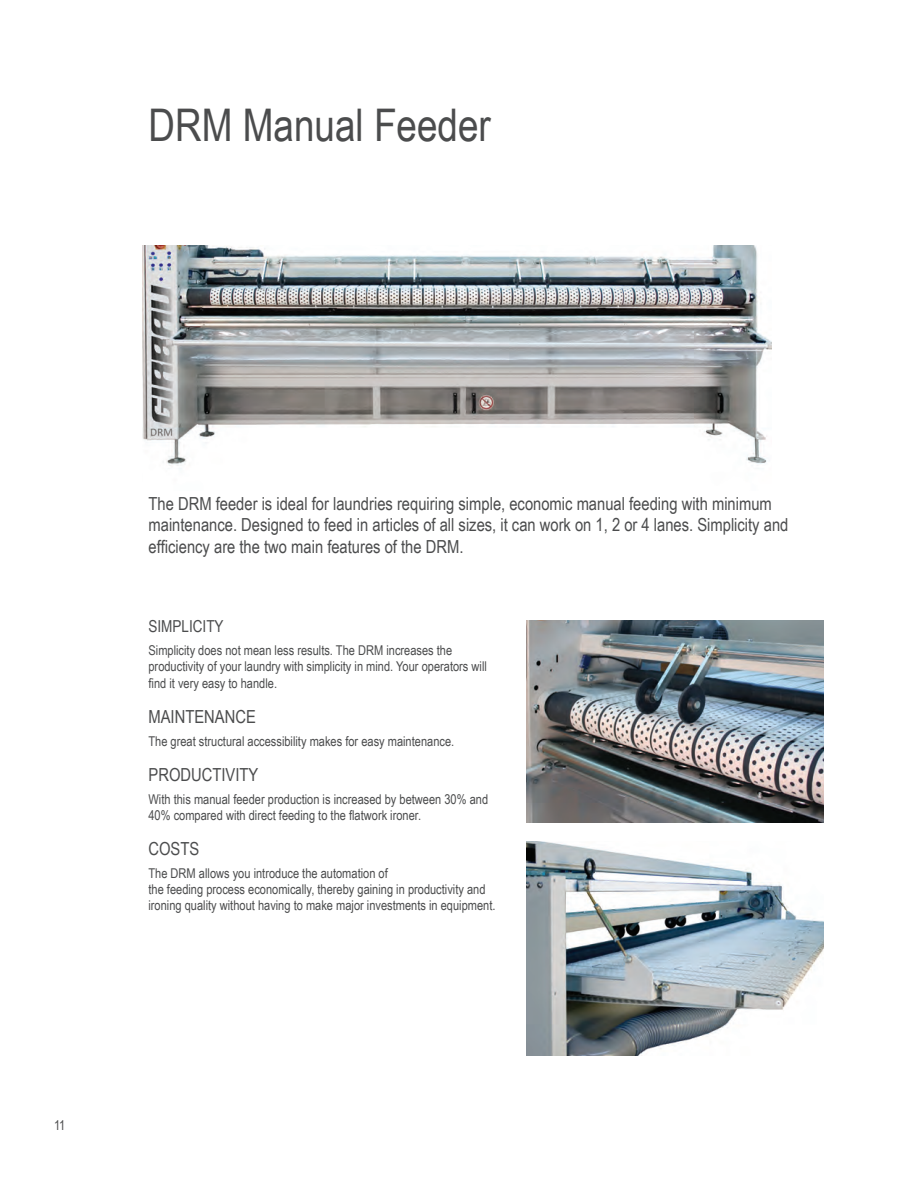
<style>
.page{position:relative;width:918px;height:1188px;background:#fff}
.page>*{position:absolute;margin:0;border:0;box-sizing:border-box;transform-origin:0 0}
.t1{font:45px "Arial Narrow";color:#4b4c4d}
.t2{font:18px/21.6px "Arial Narrow";color:#4b4c4d}
.t3{font:16.5px "Arial Narrow";color:#4b4c4d}
.t4{font:13.5px/16.2px "Arial Narrow";color:#4b4c4d}
</style>
<div class="page">
<img style="left:526px;top:620px;width:298px;height:203px">
<img style="left:526px;top:842px;width:298px;height:213px">
<img style="left:142px;top:245px;width:629px;height:224px">
<h1 class="t1" style="left:148px;top:99px;width:344px">DRM Manual Feeder</h1>
<p class="t4" style="left:54px;top:1117px;width:13px">11</p>
<p class="t2" style="left:148px;top:492px;width:641px">The DRM feeder is ideal for laundries requiring simple, economic manual feeding with minimum maintenance. Designed to feed in articles of all sizes, it can work on 1, 2 or 4 lanes. Simplicity and efficiency are the two main features of the DRM.</p>
<p class="t3" style="left:148px;top:617px;width:77px">SIMPLICITY</p>
<p class="t4" style="left:148px;top:642px;width:340px">Simplicity does not mean less results. The DRM increases the productivity of your laundry with simplicity in mind. Your operators will find it very easy to handle.</p>
<h2 class="t2" style="left:148px;top:705px;width:109px">MAINTENANCE</h2>
<p class="t4" style="left:148px;top:733px;width:307px">The great structural accessibility makes for easy maintenance.</p>
<h2 class="t2" style="left:148px;top:763px;width:111px">PRODUCTIVITY</h2>
<p class="t4" style="left:148px;top:791px;width:341px">With this manual feeder production is increased by between 30% and<br>40% compared with direct feeding to the flatwork ironer.</p>
<h2 class="t2" style="left:148px;top:838px;width:52px">COSTS</h2>
<p class="t4" style="left:148px;top:865px;width:349px">The DRM allows you introduce the automation of<br>the feeding process economically, thereby gaining in productivity and ironing quality without having to make major investments in equipment.</p>
</div>
